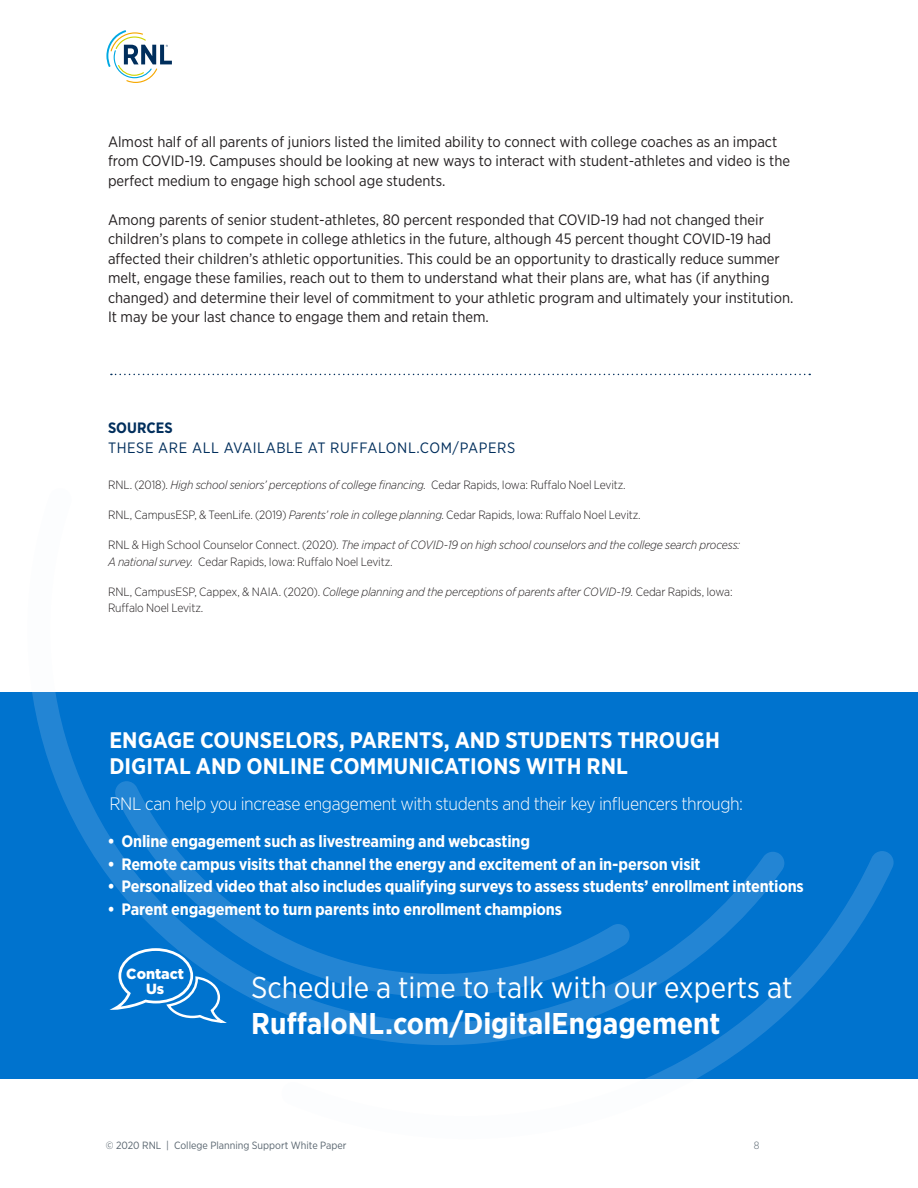
<style>
.page{position:relative;width:918px;height:1188px;background:#fff}
.page>*{position:absolute;margin:0;border:0;box-sizing:border-box;transform-origin:0 0}
.t1{font:30px/36px "Gotham Narrow";color:#fff}
.t2{font:700 22.5px/25.5px "Gotham Narrow";color:#fff}
.t3{font:300 18px "Gotham Narrow";letter-spacing:-.025em;color:#fff}
.t4{font:700 16.5px "Gotham Narrow";letter-spacing:-.01em;color:#fff}
.t5{font:15px/19.5px "Gotham Narrow";color:#231f20}
.t6{font:15px/19.5px "Gotham Narrow";letter-spacing:.04em;color:#002e5c}
.body{font:900 14.7px/14.7px "Gotham";color:#fff;text-align:center}
.t7{font:italic 300 12px/16.5px "Gotham Narrow";letter-spacing:-.015em;color:#231f20}
.t8{font:300 12px/16.5px "Gotham Narrow";letter-spacing:-.01em;color:#231f20}
.t9{font:10.5px "Gotham Narrow";color:#5a6670}
.t10{font:300 10.5px "Gotham Narrow";color:#5a6670}
.s1{font-weight:700}
.s2{font-style:normal}
.s3{font-style:italic}
</style>
<div class="page">
<svg style="left:106px;top:30px;width:66px;height:53px"></svg>
<div style="left:0;top:692px;width:918px;height:387px;background:#0073ce"></div>
<svg style="left:32px;top:692px;width:248px;height:331px"></svg>
<svg style="left:114px;top:781px;width:166px;height:216px"></svg>
<svg style="left:280px;top:851px;width:614px;height:228px"></svg>
<svg style="left:110px;top:948px;width:115px;height:75px"></svg>
<svg style="left:111px;top:374px;width:699px;height:1px"></svg>
<p class="t5" style="left:108px;top:132px;width:684px">Almost half of all parents of juniors listed the limited ability to connect with college coaches as an impact from COVID-19. Campuses should be looking at new ways to interact with student-athletes and video is the perfect medium to engage high school age students.</p>
<p class="t5" style="left:108px;top:210px;width:687px">Among parents of senior student-athletes, 80 percent responded that COVID-19 had not changed their children’s plans to compete in college athletics in the future, although 45 percent thought COVID-19 had affected their children’s athletic opportunities. This could be an opportunity to drastically reduce summer melt, engage these families, reach out to them to understand what their plans are, what has (if anything changed) and determine their level of commitment to your athletic program and ultimately your institution.<br>It may be your last chance to engage them and retain them.</p>
<p class="t6" style="left:108px;top:418px;width:409px"><span class="s1">SOURCES<br></span>THESE ARE ALL AVAILABLE AT RUFFALONL.COM/PAPERS</p>
<p class="t7" style="left:108px;top:476px;width:519px"><span class="s2">RNL. (2018).</span> High school seniors’ perceptions of college financing. <span class="s2">Cedar Rapids, Iowa: Ruffalo Noel Levitz.</span></p>
<p class="t8" style="left:108px;top:506px;width:534px">RNL, CampusESP, &amp; TeenLife. (2019) <span class="s3">Parents’ role in college planning</span>. Cedar Rapids, Iowa: Ruffalo Noel Levitz.</p>
<p class="t7" style="left:108px;top:536px;width:634px"><span class="s2">RNL &amp; High School Counselor Connect. (2020).</span> The impact of COVID-19 on high school counselors and the college search process:<br>A national survey. <span class="s2">Cedar Rapids, Iowa: Ruffalo Noel Levitz.</span></p>
<p class="t8" style="left:108px;top:583px;width:626px">RNL, CampusESP, Cappex, &amp; NAIA. (2020). <span class="s3">College planning and the perceptions of parents after COVID-19.</span> Cedar Rapids, Iowa:<br>Ruffalo Noel Levitz.</p>
<p class="t2" style="left:110px;top:727px;width:612px">ENGAGE COUNSELORS, PARENTS, AND STUDENTS THROUGH<br>DIGITAL AND ONLINE COMMUNICATIONS WITH RNL</p>
<p class="t3" style="left:110px;top:793px;width:635px">RNL can help you increase engagement with students and their key influencers through:</p>
<p class="t4" style="left:107px;top:831px;width:424px">• Online engagement such as livestreaming and webcasting</p>
<p class="t4" style="left:107px;top:853px;width:595px">• Remote campus visits that channel the energy and excitement of an in-person visit</p>
<p class="t4" style="left:107px;top:876px;width:698px">• Personalized video that also includes qualifying surveys to assess students’ enrollment intentions</p>
<p class="t4" style="left:107px;top:898px;width:456px">• Parent engagement to turn parents into enrollment champions</p>
<p class="body" style="left:126px;top:966px;width:59px">Contact<br>Us</p>
<p class="t1" style="left:251px;top:969px;width:543px">Schedule a time to talk with our experts at<br><span class="s1">RuffaloNL.com/DigitalEngagement</span></p>
<p class="t9" style="left:106px;top:1139px;width:242px">© 2020 RNL | College Planning Support White Paper</p>
<p class="t10" style="left:754px;top:1139px;width:7px">8</p>
</div>
